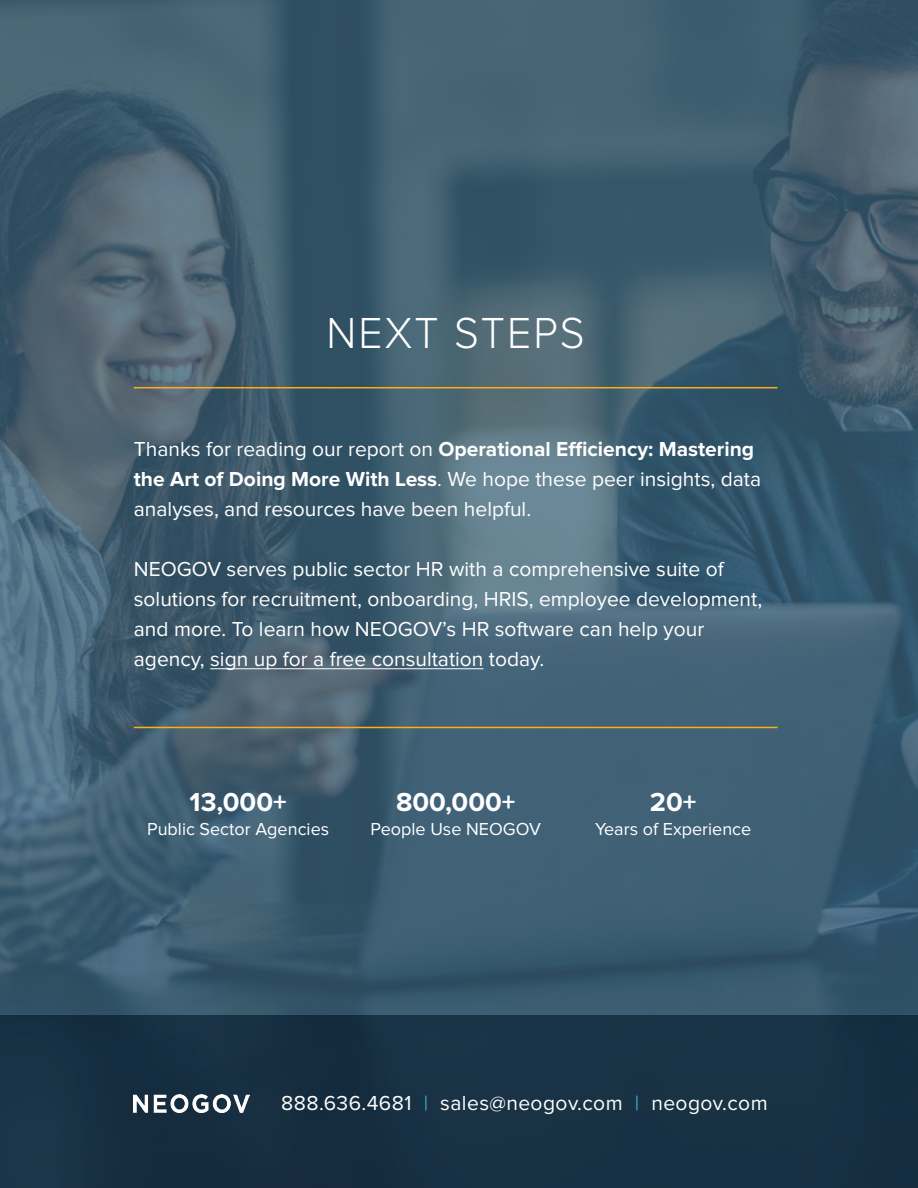
<style>
.page{position:relative;width:918px;height:1188px;background:#fff}
.page>*{position:absolute;margin:0;border:0;box-sizing:border-box;transform-origin:0 0}
.t1{font:300 45px "Proxima Nova";letter-spacing:.05em;color:#fff;scale:.95 1}
.t2{font:700 27px "Proxima Nova";color:#fff}
.t3{font:21px/30px "Proxima Nova";color:#fff}
.t4{font:21px "Proxima Nova";letter-spacing:.02em;color:#fff}
.t5{font:18px "Proxima Nova";color:#fff}
.s1{font-weight:700}
.s2{color:#3eaece}
</style>
<div class="page">
<img style="left:0;top:0;width:918px;height:1015px">
<hr style="left:134px;top:387px;width:644px;height:1px;background:#fcaf17">
<hr style="left:134px;top:727px;width:644px;height:1px;background:#fcaf17">
<hr style="left:210px;top:669px;width:274px;height:1px;background:#fff">
<div style="left:0;top:1015px;width:918px;height:173px;background:#183043"></div>
<img style="left:134px;top:1095px;width:115px;height:17px">
<h1 class="t1" style="left:327px;top:312px;width:273px">NEXT STEPS</h1>
<p class="t3" style="left:134px;top:435px;width:629px">Thanks for reading our report on <span class="s1">Operational Efficiency: Mastering the Art of Doing More With Less</span>. We hope these peer insights, data analyses, and resources have been helpful.</p>
<p class="t3" style="left:134px;top:555px;width:630px">NEOGOV serves public sector HR with a comprehensive suite of solutions for recruitment, onboarding, HRIS, employee development, and more. To learn how NEOGOV’s HR software can help your agency, sign up for a free consultation today.</p>
<p class="t2" style="left:190px;top:789px;width:99px">13,000+</p>
<p class="t5" style="left:147px;top:820px;width:184px">Public Sector Agencies</p>
<p class="t2" style="left:396px;top:789px;width:121px">800,000+</p>
<p class="t5" style="left:370px;top:820px;width:172px">People Use NEOGOV</p>
<p class="t2" style="left:650px;top:789px;width:48px">20+</p>
<p class="t5" style="left:595px;top:820px;width:158px">Years of Experience</p>
<p class="t4" style="left:281px;top:1093px;width:488px">888.636.4681 <span class="s2">|</span> sales@neogov.com <span class="s2">|</span> neogov.com</p>
</div>
